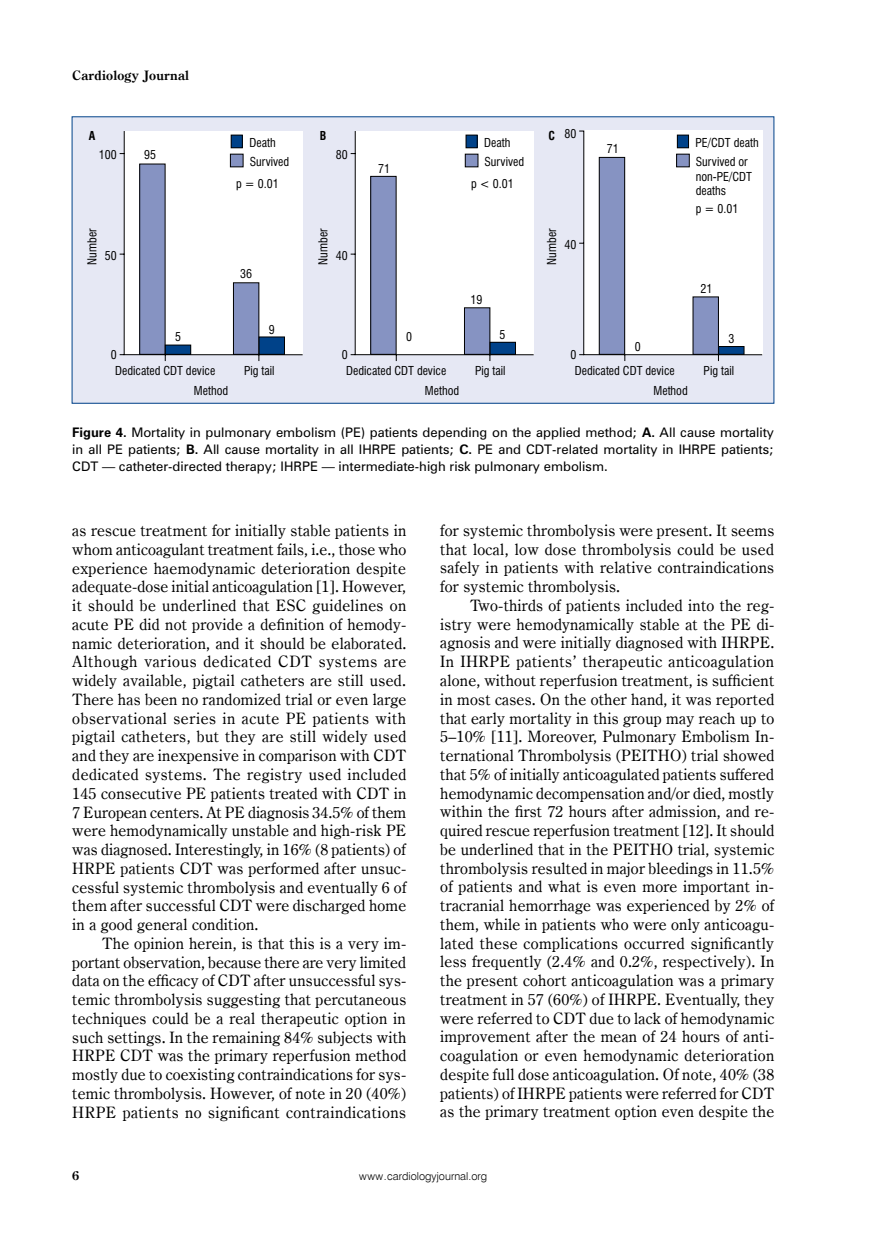
<style>
.page{position:relative;width:872px;height:1234px;background:#fff}
.page>*{position:absolute;margin:0;border:0;box-sizing:border-box;transform-origin:0 0}
.t1{font:15.75px/18.8px "Century Oldst EU";letter-spacing:.015em;color:#000;text-align:justify}
.t2{font:700 13.05px "Century Oldst EU";letter-spacing:.015em;color:#000}
.t3{font:700 12.75px "Century Oldst EU";color:#000}
.t4{font:12px/17.2px "Zurich PL";color:#000;text-align:justify}
.t5{font:12px/14.4px "Swis 721 Cn EU";color:#000}
.t6{font:700 12px "Swis 721 Cn EU";color:#000}
.t7{font:10.95px "Swis 721 Lt EU";color:#000}
.s1{color:#fff}
.s2{font-weight:700}
</style>
<div class="page">
<div style="left:72px;top:117px;width:702px;height:286px;background:#e6e8f4"></div>
<svg style="left:119px;top:131px;width:184px;height:230px;background:#e1e4ed"></svg>
<svg style="left:350px;top:131px;width:184px;height:230px;background:#e6e8f0"></svg>
<svg style="left:579px;top:130px;width:184px;height:232px;background:#e4e7ee"></svg>
<div style="left:231px;top:135px;width:11px;height:13px;background:#004289"></div>
<div style="left:231px;top:135px;width:12px;height:13px;border:1px solid #000"></div>
<div style="left:466px;top:135px;width:11px;height:13px;background:#004289"></div>
<div style="left:465px;top:135px;width:12px;height:13px;border:1px solid #000"></div>
<div style="left:677px;top:135px;width:11px;height:13px;background:#004289"></div>
<div style="left:677px;top:135px;width:12px;height:13px;border:1px solid #000"></div>
<div style="left:230px;top:154px;width:13px;height:13px;background:#8693c2"></div>
<div style="left:230px;top:154px;width:13px;height:13px;border:1px solid #000"></div>
<div style="left:465px;top:154px;width:13px;height:13px;background:#8693c2"></div>
<div style="left:465px;top:154px;width:13px;height:13px;border:1px solid #000"></div>
<div style="left:676px;top:154px;width:13px;height:13px;background:#8693c2"></div>
<div style="left:676px;top:154px;width:13px;height:13px;border:1px solid #000"></div>
<p class="t2" style="left:72px;top:67px;width:241px">Cardiology Journal <span class="s1">2023, Vol. 30, No. 2</span></p>
<p class="t5" style="left:564px;top:126px;width:13px">80</p>
<p class="t6" style="left:89px;top:128px;width:8px">A</p>
<p class="t6" style="left:320px;top:128px;width:8px">B</p>
<p class="t6" style="left:548px;top:128px;width:8px">C</p>
<p class="t5" style="left:336px;top:147px;width:13px">80</p>
<p class="t5" style="left:249px;top:135px;width:28px">Death</p>
<p class="t5" style="left:484px;top:135px;width:28px">Death</p>
<p class="t5" style="left:695px;top:135px;width:65px">PE/CDT death</p>
<p class="t5" style="left:250px;top:155px;width:41px">Survived</p>
<p class="t5" style="left:484px;top:155px;width:41px">Survived</p>
<p class="t5" style="left:696px;top:155px;width:58px">Survived or non-PE/CDT deaths</p>
<p class="t5" style="left:607px;top:141px;width:13px">71</p>
<p class="t5" style="left:99px;top:147px;width:19px">100</p>
<p class="t5" style="left:144px;top:148px;width:13px">95</p>
<p class="t5" style="left:378px;top:161px;width:13px">71</p>
<p class="t5" style="left:236px;top:177px;width:44px">p = 0.01</p>
<p class="t5" style="left:471px;top:177px;width:44px">p &lt; 0.01</p>
<p class="t5" style="left:85px;top:264px;width:38px;rotate:-90deg">Number</p>
<p class="t5" style="left:316px;top:264px;width:38px;rotate:-90deg">Number</p>
<p class="t5" style="left:544px;top:264px;width:38px;rotate:-90deg">Number</p>
<p class="t5" style="left:105px;top:248px;width:13px">50</p>
<p class="t5" style="left:336px;top:248px;width:13px">40</p>
<p class="t5" style="left:240px;top:266px;width:13px">36</p>
<p class="t5" style="left:470px;top:292px;width:13px">19</p>
<p class="t5" style="left:564px;top:237px;width:13px">40</p>
<p class="t5" style="left:696px;top:202px;width:44px">p = 0.01</p>
<p class="t5" style="left:700px;top:282px;width:13px">21</p>
<p class="t5" style="left:269px;top:323px;width:7px">9</p>
<p class="t5" style="left:499px;top:327px;width:7px">5</p>
<p class="t5" style="left:728px;top:331px;width:7px">3</p>
<p class="t5" style="left:175px;top:329px;width:7px">5</p>
<p class="t5" style="left:406px;top:329px;width:7px">0</p>
<p class="t5" style="left:634px;top:339px;width:7px">0</p>
<p class="t5" style="left:111px;top:347px;width:7px">0</p>
<p class="t5" style="left:342px;top:347px;width:7px">0</p>
<p class="t5" style="left:570px;top:347px;width:7px">0</p>
<p class="t5" style="left:115px;top:364px;width:102px">Dedicated CDT device</p>
<p class="t5" style="left:244px;top:364px;width:32px">Pig tail</p>
<p class="t5" style="left:346px;top:364px;width:102px">Dedicated CDT device</p>
<p class="t5" style="left:475px;top:364px;width:32px">Pig tail</p>
<p class="t5" style="left:575px;top:364px;width:102px">Dedicated CDT device</p>
<p class="t5" style="left:703px;top:364px;width:32px">Pig tail</p>
<p class="t5" style="left:194px;top:384px;width:36px">Method</p>
<p class="t5" style="left:425px;top:384px;width:36px">Method</p>
<p class="t5" style="left:653px;top:384px;width:36px">Method</p>
<p class="t4" style="left:72px;top:423px;width:703px"><span class="s2">Figure 4.</span> Mortality in pulmonary embolism (PE) patients depending on the applied method; <span class="s2">A.</span> All cause mortality in all PE patients; <span class="s2">B.</span> All cause mortality in all IHRPE patients; <span class="s2">C.</span> PE and CDT-related mortality in IHRPE patients; CDT — catheter-directed therapy; IHRPE — intermediate-high risk pulmonary embolism.</p>
<p class="t1" style="left:72px;top:521px;width:336px">as rescue treatment for initially stable patients in whom anticoagulant treatment fails, i.e., those who experience haemodynamic deterioration despite adequate-dose initial anticoagulation [1]. However, it should be underlined that ESC guidelines on acute PE did not provide a definition of hemody&shy;namic deterioration, and it should be elaborated.<br>Although various dedicated CDT systems are widely available, pigtail catheters are still used.<br>There has been no randomized trial or even large observational series in acute PE patients with pigtail catheters, but they are still widely used and they are inexpensive in comparison with CDT dedicated systems. The registry used included 145 consecutive PE patients treated with CDT in 7 European centers. At PE diagnosis 34.5% of them were hemodynamically unstable and high-risk PE was diagnosed. Interestingly, in 16% (8 patients) of HRPE patients CDT was performed after unsuc&shy;cessful systemic thrombolysis and eventually 6 of them after successful CDT were discharged home in a good general condition.</p>
<p class="t1" style="left:72px;top:933px;width:336px;text-indent:30px">The opinion herein, is that this is a very im&shy;portant observation, because there are very limited data on the efficacy of CDT after unsuccessful sys&shy;temic thrombolysis suggesting that percutaneous techniques could be a real therapeutic option in such settings. In the remaining 84% subjects with HRPE CDT was the primary reperfusion method mostly due to coexisting contraindications for sys&shy;temic thrombolysis. However, of note in 20 (40%)<br>HRPE patients no significant contraindications</p>
<p class="t1" style="left:440px;top:521px;width:335px">for systemic thrombolysis were present. It seems that local, low dose thrombolysis could be used safely in patients with relative contraindications for systemic thrombolysis.</p>
<p class="t1" style="left:440px;top:596px;width:335px;text-indent:30px">Two-thirds of patients included into the reg&shy;istry were hemodynamically stable at the PE di&shy;agnosis and were initially diagnosed with IHRPE.<br>In IHRPE patients’ therapeutic anticoagulation alone, without reperfusion treatment, is sufficient in most cases. On the other hand, it was reported that early mortality in this group may reach up to 5–10% [11]. Moreover, Pulmonary Embolism In&shy;ternational Thrombolysis (PEITHO) trial showed that 5% of initially anticoagulated patients suffered hemodynamic decompensation and/or died, mostly within the first 72 hours after admission, and re&shy;quired rescue reperfusion treatment [12]. It should be underlined that in the PEITHO trial, systemic thrombolysis resulted in major bleedings in 11.5% of patients and what is even more important in&shy;tracranial hemorrhage was experienced by 2% of them, while in patients who were only anticoagu&shy;lated these complications occurred significantly less frequently (2.4% and 0.2%, respectively). In the present cohort anticoagulation was a primary treatment in 57 (60%) of IHRPE. Eventually, they were referred to CDT due to lack of hemodynamic improvement after the mean of 24 hours of anti&shy;coagulation or even hemodynamic deterioration despite full dose anticoagulation. Of note, 40% (38 patients) of IHRPE patients were referred for CDT as the primary treatment option even despite the</p>
<p class="t3" style="left:72px;top:1167px;width:9px">6</p>
<p class="t7" style="left:359px;top:1169px;width:129px">www.cardiologyjournal.org</p>
</div>
